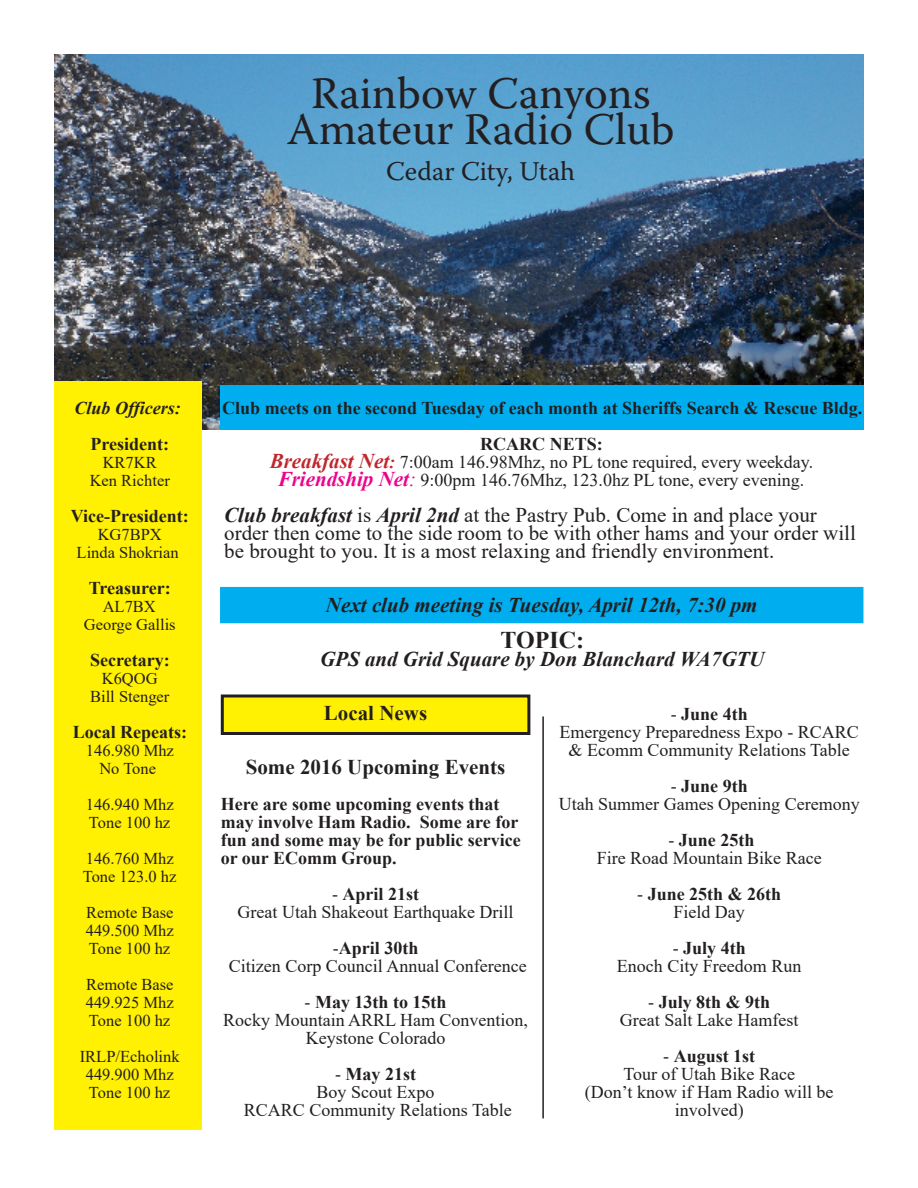
<style>
.page{position:relative;width:918px;height:1188px;background:#fff}
.page>*{position:absolute;margin:0;border:0;box-sizing:border-box;transform-origin:0 0}
.t1{font:45px "Warnock Pro";color:#231f20}
.t2{font:27px "Warnock Pro";color:#231f20}
.t3{font:700 24px "Times New Roman";color:#231f20}
.t4{font:21px/18px "Times New Roman";color:#231f20}
.t5{font:italic 700 21px "Times New Roman";color:#231f20}
.t6{font:700 21px "Times New Roman";color:#231f20}
.t7{font:18px/18px "Times New Roman";color:#231f20;text-align:center}
.t8{font:700 18px/18px "Times New Roman";color:#231f20}
.t9{font:italic 700 18px "Times New Roman";color:#231f20}
.t10{font:16.5px "Times New Roman";color:#231f20}
.s1{font-weight:700;font-style:italic;font-size:21px;color:#c0262d}
.s2{font-weight:700;font-style:italic;color:#c0262d}
.s3{font-weight:700;font-style:italic;font-size:21px;color:#ed028c}
.s4{font-style:italic;font-size:21px;color:#ed028c}
.s5{font-weight:700;font-style:italic}
.s6{font-weight:400}
</style>
<div class="page">
<img style="left:54px;top:54px;width:810px;height:376px">
<div style="left:54px;top:381px;width:147px;height:748px;background:#fff101"></div>
<div style="left:221px;top:386px;width:643px;height:44px;background:#00adef"></div>
<div style="left:221px;top:588px;width:642px;height:34px;background:#00adef"></div>
<div style="left:220px;top:587px;width:643px;height:36px;border:2px solid #00adef"></div>
<div style="left:222px;top:696px;width:307px;height:38px;background:#fff101"></div>
<div style="left:221px;top:694px;width:309px;height:41px;border:3px solid #231f20"></div>
<hr style="left:542px;top:716px;width:2px;height:402px;background:#231f20">
<p class="t1" style="left:311px;top:66px;width:341px">Rainbow Canyons</p>
<p class="t1" style="left:287px;top:102px;width:389px">Amateur Radio Club</p>
<p class="t2" style="left:386px;top:155px;width:190px">Cedar City, Utah</p>
<p class="t9" style="left:75px;top:395px;width:108px">Club Officers:</p>
<p class="t8" style="left:91px;top:434px;width:80px">President:</p>
<p class="t10" style="left:103px;top:451px;width:56px">KR7KR</p>
<p class="t10" style="left:90px;top:469px;width:82px">Ken Richter</p>
<p class="t8" style="left:71px;top:506px;width:119px">Vice-President:</p>
<p class="t10" style="left:98px;top:523px;width:66px">KG7BPX</p>
<p class="t10" style="left:77px;top:541px;width:104px">Linda Shokrian</p>
<p class="t8" style="left:89px;top:578px;width:83px">Treasurer:</p>
<p class="t10" style="left:103px;top:595px;width:55px">AL7BX</p>
<p class="t10" style="left:84px;top:613px;width:93px">George Gallis</p>
<p class="t8" style="left:90px;top:650px;width:81px">Secretary:</p>
<p class="t10" style="left:102px;top:667px;width:57px">K6QOG</p>
<p class="t10" style="left:90px;top:685px;width:81px">Bill Stenger</p>
<p class="t8" style="left:73px;top:722px;width:116px">Local Repeats:</p>
<p class="t10" style="left:86px;top:739px;width:89px">146.980 Mhz</p>
<p class="t10" style="left:99px;top:757px;width:58px">No Tone</p>
<p class="t10" style="left:86px;top:793px;width:89px">146.940 Mhz</p>
<p class="t10" style="left:89px;top:811px;width:83px">Tone 100 hz</p>
<p class="t10" style="left:86px;top:847px;width:89px">146.760 Mhz</p>
<p class="t10" style="left:83px;top:865px;width:95px">Tone 123.0 hz</p>
<p class="t10" style="left:86px;top:901px;width:89px">Remote Base</p>
<p class="t10" style="left:86px;top:919px;width:89px">449.500 Mhz</p>
<p class="t10" style="left:89px;top:937px;width:83px">Tone 100 hz</p>
<p class="t10" style="left:86px;top:973px;width:89px">Remote Base</p>
<p class="t10" style="left:86px;top:991px;width:89px">449.925 Mhz</p>
<p class="t10" style="left:89px;top:1009px;width:83px">Tone 100 hz</p>
<p class="t10" style="left:80px;top:1045px;width:101px">IRLP/Echolink</p>
<p class="t10" style="left:86px;top:1063px;width:89px">449.900 Mhz</p>
<p class="t10" style="left:89px;top:1081px;width:83px">Tone 100 hz</p>
<p class="t8" style="left:222px;top:398px;width:642px">Club meets on the second Tuesday of each month at Sheriffs Search &amp; Rescue Bldg.</p>
<p class="t8" style="left:480px;top:434px;width:124px">RCARC NETS:</p>
<p class="t7" style="left:270px;top:452px;width:545px"><span class="s1">Breakfast Net</span><span class="s2">:</span> 7:00am 146.98Mhz, no PL tone required, every weekday.</p>
<p class="t7" style="left:278px;top:470px;width:528px"><span class="s3">Friendship Net</span><span class="s4">:</span> 9:00pm 146.76Mhz, 123.0hz PL tone, every evening.</p>
<p class="t4" style="left:224px;top:505px;width:633px"><span class="s5">Club breakfast</span> is <span class="s5">April 2nd</span> at the Pastry Pub. Come in and place your order then come to the side room to be with other hams and your order will be brought to you. It is a most relaxing and friendly environment.</p>
<p class="t5" style="left:326px;top:590px;width:433px">Next club meeting is Tuesday, April 12th, 7:30 pm</p>
<p class="t3" style="left:501px;top:623px;width:85px">TOPIC:</p>
<p class="t5" style="left:320px;top:644px;width:446px">GPS and Grid Square by Don Blanchard WA7GTU</p>
<p class="t6" style="left:324px;top:698px;width:105px">Local News</p>
<p class="t6" style="left:246px;top:752px;width:261px">Some 2016 Upcoming Events</p>
<p class="t8" style="left:221px;top:794px;width:302px">Here are some upcoming events that may involve Ham Radio. Some are for fun and some may be for public service or our EComm Group.</p>
<p class="t8" style="left:332px;top:884px;width:88px"><span class="s6">-</span> April 21st</p>
<p class="t7" style="left:238px;top:902px;width:277px">Great Utah Shakeout Earthquake Drill</p>
<p class="t8" style="left:333px;top:938px;width:87px"><span class="s6">-</span>April 30th</p>
<p class="t7" style="left:229px;top:956px;width:299px">Citizen Corp Council Annual Conference</p>
<p class="t8" style="left:305px;top:992px;width:143px"><span class="s6">-</span> May 13th to 15th</p>
<p class="t7" style="left:223px;top:1010px;width:306px">Rocky Mountain ARRL Ham Convention,<br>Keystone Colorado</p>
<p class="t8" style="left:335px;top:1064px;width:82px"><span class="s6">-</span> May 21st</p>
<p class="t7" style="left:317px;top:1082px;width:120px">Boy Scout Expo</p>
<p class="t7" style="left:244px;top:1100px;width:269px">RCARC Community Relations Table</p>
<p class="t8" style="left:671px;top:704px;width:79px"><span class="s6">-</span> June 4th</p>
<p class="t7" style="left:559px;top:722px;width:301px">Emergency Preparedness Expo - RCARC &amp; Ecomm Community Relations Table</p>
<p class="t8" style="left:671px;top:776px;width:79px"><span class="s6">-</span> June 9th</p>
<p class="t7" style="left:559px;top:794px;width:302px">Utah Summer Games Opening Ceremony</p>
<p class="t8" style="left:668px;top:830px;width:88px"><span class="s6">-</span> June 25th</p>
<p class="t7" style="left:597px;top:848px;width:226px">Fire Road Mountain Bike Race</p>
<p class="t8" style="left:637px;top:884px;width:146px"><span class="s6">-</span> June 25th &amp; 26th</p>
<p class="t7" style="left:673px;top:902px;width:73px">Field Day</p>
<p class="t8" style="left:673px;top:938px;width:75px"><span class="s6">-</span> July 4th</p>
<p class="t7" style="left:617px;top:956px;width:186px">Enoch City Freedom Run</p>
<p class="t8" style="left:648px;top:992px;width:124px"><span class="s6">-</span> July 8th &amp; 9th</p>
<p class="t7" style="left:620px;top:1010px;width:180px">Great Salt Lake Hamfest</p>
<p class="t8" style="left:663px;top:1046px;width:93px"><span class="s6">-</span> August 1st</p>
<p class="t7" style="left:623px;top:1064px;width:173px">Tour of Utah Bike Race</p>
<p class="t7" style="left:585px;top:1082px;width:250px">(Don’t know if Ham Radio will be involved)</p>
</div>
